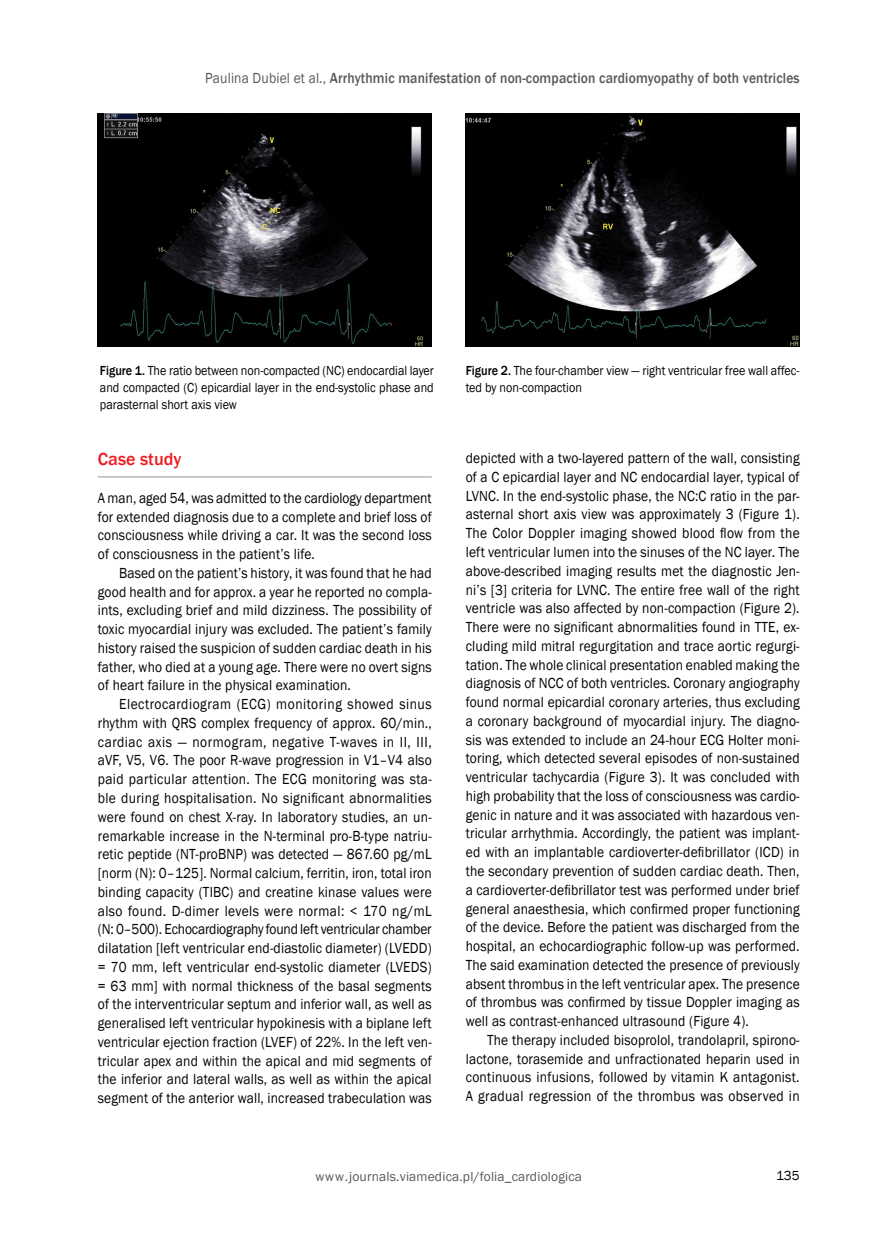
<style>
.page{position:relative;width:872px;height:1234px;background:#fff}
.page>*{position:absolute;margin:0;border:0;box-sizing:border-box;transform-origin:0 0}
.t1{font:500 18px "Franklin Gothic";color:#ed1d24}
.t2{font:15px/18.8px "Franklin Gothic";letter-spacing:.01em;color:#000;text-align:justify;scale:.9 1}
.t3{font:500 15px "Franklin Gothic";letter-spacing:.01em;color:#58595b;scale:.9 1}
.t4{font:13.5px/17.2px "Franklin Gothic";color:#000;text-align:justify;scale:.9 1}
.t5{font:13.5px "Franklin Gothic";letter-spacing:.01em;color:#58595b}
.t6{font:13.5px "Franklin Gothic";color:#000}
.s1{font-weight:400}
.s2{font-weight:500}
</style>
<div class="page">
<hr style="left:98px;top:476px;width:334px;height:1px;background:#939598">
<img style="left:98px;top:114px;width:334px;height:232px">
<img style="left:466px;top:114px;width:333px;height:232px">
<p class="t3" style="left:205px;top:69px;width:662px"><span class="s1">Paulina Dubiel et al.,</span> Arrhythmic manifestation of non-compaction cardiomyopathy of both ventricles</p>
<p class="t4" style="left:100px;top:362px;width:372px"><span class="s2">Figure 1.</span> The ratio between non-compacted (NC) endocardial layer and compacted (C) epicardial layer in the end-systolic phase and parasternal short axis view</p>
<p class="t4" style="left:466px;top:362px;width:372px"><span class="s2">Figure 2.</span> The four-chamber view — right ventricular free wall affec&shy;ted by non-compaction</p>
<p class="t1" style="left:98px;top:448px;width:85px">Case study</p>
<p class="t2" style="left:98px;top:488px;width:372px">A man, aged 54, was admitted to the cardiology department for extended diagnosis due to a complete and brief loss of consciousness while driving a car. It was the second loss of consciousness in the patient’s life.</p>
<p class="t2" style="left:98px;top:563px;width:372px;text-indent:21px">Based on the patient’s history, it was found that he had good health and for approx. a year he reported no compla&shy;ints, excluding brief and mild dizziness. The possibility of toxic myocardial injury was excluded. The patient’s family history raised the suspicion of sudden cardiac death in his father, who died at a young age. There were no overt signs of heart failure in the physical examination.</p>
<p class="t2" style="left:98px;top:695px;width:372px;text-indent:21px">Electrocardiogram (ECG) monitoring showed sinus rhythm with QRS complex frequency of approx. 60/min., cardiac axis — normogram, negative T-waves in II, III, aVF, V5, V6. The poor R-wave progression in V1–V4 also paid particular attention. The ECG monitoring was sta&shy;ble during hospitalisation. No significant abnormalities were found on chest X-ray. In laboratory studies, an un&shy;remarkable increase in the N-terminal pro-B-type natriu&shy;retic peptide (NT-proBNP) was detected — 867.60 pg/mL [norm (N): 0–125]. Normal calcium, ferritin, iron, total iron binding capacity (TIBC) and creatine kinase values were also found. D-dimer levels were normal: &lt; 170 ng/mL (N: 0–500). Echocardiography found left ventricular chamber dilatation [left ventricular end-diastolic diameter) (LVEDD) = 70 mm, left ventricular end-systolic diameter (LVEDS) = 63 mm] with normal thickness of the basal segments of the interventricular septum and inferior wall, as well as generalised left ventricular hypokinesis with a biplane left ventricular ejection fraction (LVEF) of 22%. In the left ven&shy;tricular apex and within the apical and mid segments of the inferior and lateral walls, as well as within the apical segment of the anterior wall, increased trabeculation was</p>
<p class="t2" style="left:466px;top:449px;width:372px">depicted with a two-layered pattern of the wall, consisting of a C epicardial layer and NC endocardial layer, typical of LVNC. In the end-systolic phase, the NC:C ratio in the par&shy;asternal short axis view was approximately 3 (Figure 1).<br>The Color Doppler imaging showed blood flow from the left ventricular lumen into the sinuses of the NC layer. The above-described imaging results met the diagnostic Jen&shy;ni’s [3] criteria for LVNC. The entire free wall of the right ventricle was also affected by non-compaction (Figure 2).<br>There were no significant abnormalities found in TTE, ex&shy;cluding mild mitral regurgitation and trace aortic regurgi&shy;tation. The whole clinical presentation enabled making the diagnosis of NCC of both ventricles. Coronary angiography found normal epicardial coronary arteries, thus excluding a coronary background of myocardial injury. The diagno&shy;sis was extended to include an 24-hour ECG Holter moni&shy;toring, which detected several episodes of non-sustained ventricular tachycardia (Figure 3). It was concluded with high probability that the loss of consciousness was cardio&shy;genic in nature and it was associated with hazardous ven&shy;tricular arrhythmia. Accordingly, the patient was implant&shy;ed with an implantable cardioverter-defibrillator (ICD) in the secondary prevention of sudden cardiac death. Then, a cardioverter-defibrillator test was performed under brief general anaesthesia, which confirmed proper functioning of the device. Before the patient was discharged from the hospital, an echocardiographic follow-up was performed.<br>The said examination detected the presence of previously absent thrombus in the left ventricular apex. The presence of thrombus was confirmed by tissue Doppler imaging as well as contrast-enhanced ultrasound (Figure 4).</p>
<p class="t2" style="left:466px;top:1030px;width:372px;text-indent:21px">The therapy included bisoprolol, trandolapril, spirono&shy;lactone, torasemide and unfractionated heparin used in continuous infusions, followed by vitamin K antagonist.<br>A gradual regression of the thrombus was observed in</p>
<p class="t5" style="left:315px;top:1168px;width:268px">www.journals.viamedica.pl/folia_cardiologica</p>
<p class="t6" style="left:776px;top:1166px;width:25px">135</p>
</div>
